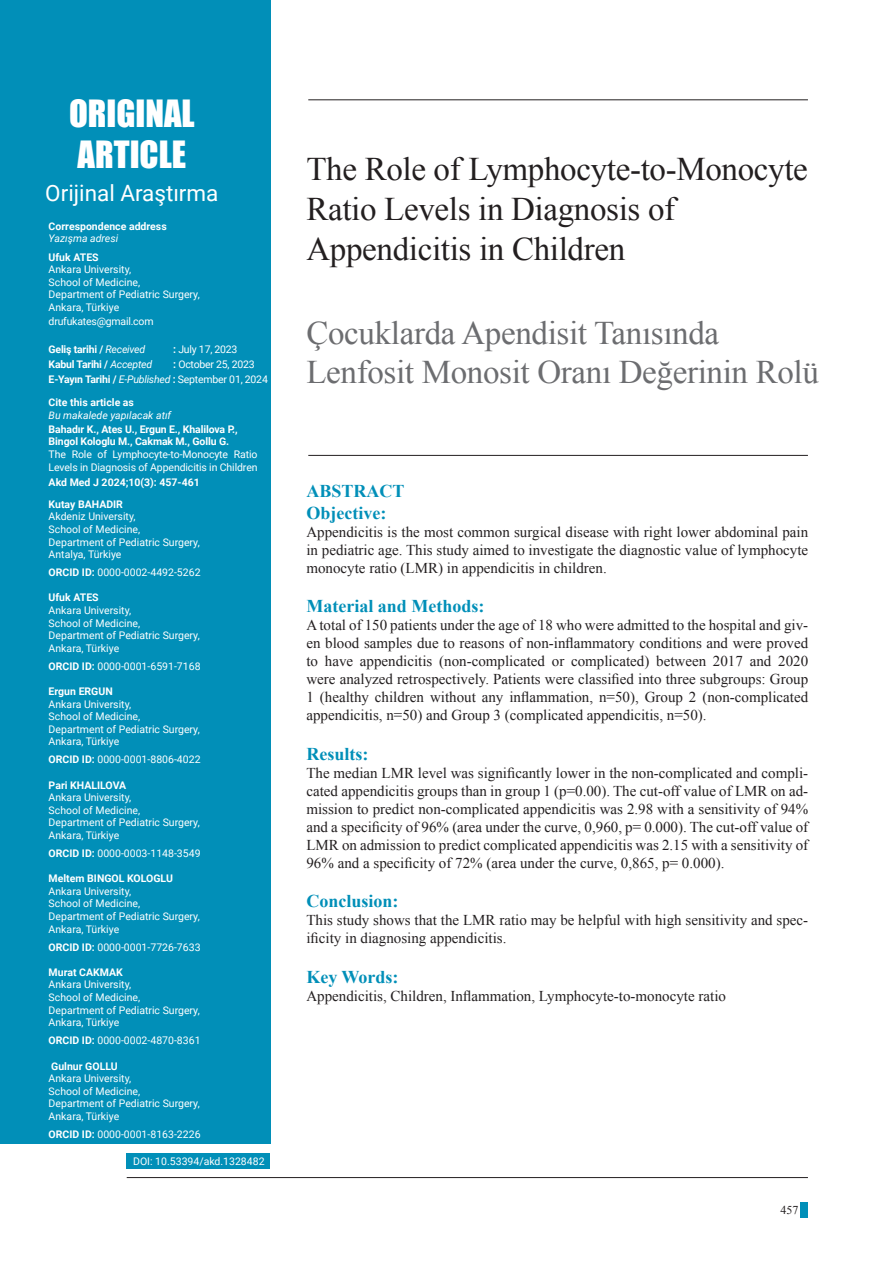
<style>
.page{position:relative;width:893px;height:1263px;background:#fff}
.page>*{position:absolute;margin:0;border:0;box-sizing:border-box;transform-origin:0 0}
.t1{font:34.5px/41.4px "Impact";color:#fff}
.t2{font:33px/39.6px "Times New Roman";letter-spacing:-.01em;color:#231f20}
.t3{font:33px "Times New Roman";letter-spacing:-.01em;color:#6c6d70}
.t4{font:22.5px "Roboto";color:#fff}
.t5{font:700 18px "Times New Roman";color:#018fb8}
.t6{font:15px/18px "Times New Roman";color:#231f20;text-align:justify}
.t7{font:12px "Times New Roman";color:#231f20}
.t8{font:10.5px/12.6px "Roboto";color:#fff}
.t9{font:700 10.5px "Roboto";color:#fff}
.t10{font:10.5px "Roboto";letter-spacing:-.02em;color:#fff}
.t11{font:700 10.5px "Roboto";letter-spacing:-.02em;color:#fff}
.t12{font:italic 10.5px "Roboto";color:#fff}
.s1{font-weight:400;font-style:italic}
.s2{font-weight:700}
.s3{font-style:italic}
</style>
<div class="page">
<div style="left:800px;top:1202px;width:8px;height:16px;background:#018fb8"></div>
<hr style="left:308px;top:99px;width:500px;height:1px;background:#231f20">
<hr style="left:308px;top:455px;width:500px;height:1px;background:#231f20">
<hr style="left:127px;top:1177px;width:681px;height:1px;background:#231f20">
<div style="left:0;top:0;width:270px;height:1144px;background:#018fb8"></div>
<div style="left:127px;top:1153px;width:143px;height:16px;background:#018fb8"></div>
<h1 class="t1" style="left:69px;top:92px;width:127px">ORIGINAL<br>ARTICLE</h1>
<h3 class="t4" style="left:45px;top:178px;width:175px">Orijinal Araştırma</h3>
<p class="t9" style="left:49px;top:219px;width:120px">Correspondence address</p>
<p class="t12" style="left:49px;top:231px;width:71px">Yazışma adresi</p>
<p class="t9" style="left:49px;top:249px;width:52px">Ufuk ATES</p>
<p class="t8" style="left:49px;top:263px;width:84px">Ankara University,</p>
<p class="t8" style="left:49px;top:275px;width:93px">School of Medicine,</p>
<p class="t8" style="left:49px;top:288px;width:153px">Department of Pediatric Surgery,</p>
<p class="t8" style="left:49px;top:300px;width:72px">Ankara, Türkiye</p>
<p class="t10" style="left:49px;top:314px;width:106px">drufukates@gmail.com</p>
<p class="t11" style="left:49px;top:342px;width:98px">Geliş tarihi / <span class="s1">Received</span></p>
<p class="t10" style="left:173px;top:342px;width:66px"><span class="s2">:</span> July 17, 2023</p>
<p class="t11" style="left:49px;top:357px;width:105px">Kabul Tarihi / <span class="s1">Accepted</span></p>
<p class="t10" style="left:173px;top:357px;width:83px"><span class="s2">:</span> October 25, 2023</p>
<p class="t10" style="left:49px;top:372px;width:221px"><span class="s2">E-Yayın Tarihi /</span> <span class="s3">E-Published</span> <span class="s2">:</span> September 01, 2024</p>
<p class="t9" style="left:49px;top:395px;width:87px">Cite this article as</p>
<p class="t12" style="left:49px;top:408px;width:124px">Bu makalede yapılacak atıf</p>
<p class="t9" style="left:49px;top:422px;width:191px">Bahadır K., Ates U., Ergun E., Khalilova P.,</p>
<p class="t9" style="left:49px;top:434px;width:182px">Bingol Kologlu M., Cakmak M., Gollu G.</p>
<p class="t8" style="left:49px;top:447px;width:210px">The Role of Lymphocyte-to-Monocyte Ratio<br>Levels in Diagnosis of Appendicitis in Children</p>
<p class="t9" style="left:49px;top:497px;width:76px">Kutay BAHADIR</p>
<p class="t8" style="left:49px;top:510px;width:88px">Akdeniz University,</p>
<p class="t8" style="left:49px;top:523px;width:93px">School of Medicine,</p>
<p class="t8" style="left:49px;top:535px;width:153px">Department of Pediatric Surgery,</p>
<p class="t8" style="left:49px;top:548px;width:74px">Antalya, Türkiye</p>
<p class="t8" style="left:49px;top:566px;width:153px"><span class="s2">ORCID ID:</span> 0000-0002-4492-5262</p>
<p class="t9" style="left:49px;top:590px;width:52px">Ufuk ATES</p>
<p class="t8" style="left:49px;top:604px;width:84px">Ankara University,</p>
<p class="t8" style="left:49px;top:616px;width:93px">School of Medicine,</p>
<p class="t8" style="left:49px;top:629px;width:153px">Department of Pediatric Surgery,</p>
<p class="t8" style="left:49px;top:641px;width:72px">Ankara, Türkiye</p>
<p class="t8" style="left:49px;top:659px;width:153px"><span class="s2">ORCID ID:</span> 0000-0001-6591-7168</p>
<p class="t9" style="left:49px;top:684px;width:66px">Ergun ERGUN</p>
<p class="t8" style="left:49px;top:697px;width:84px">Ankara University,</p>
<p class="t8" style="left:49px;top:710px;width:93px">School of Medicine,</p>
<p class="t8" style="left:49px;top:722px;width:153px">Department of Pediatric Surgery,</p>
<p class="t8" style="left:49px;top:735px;width:72px">Ankara, Türkiye</p>
<p class="t8" style="left:49px;top:753px;width:153px"><span class="s2">ORCID ID:</span> 0000-0001-8806-4022</p>
<p class="t9" style="left:49px;top:777px;width:79px">Pari KHALILOVA</p>
<p class="t8" style="left:49px;top:791px;width:84px">Ankara University,</p>
<p class="t8" style="left:49px;top:803px;width:93px">School of Medicine,</p>
<p class="t8" style="left:49px;top:816px;width:153px">Department of Pediatric Surgery,</p>
<p class="t8" style="left:49px;top:829px;width:72px">Ankara, Türkiye</p>
<p class="t8" style="left:49px;top:847px;width:153px"><span class="s2">ORCID ID:</span> 0000-0003-1148-3549</p>
<p class="t9" style="left:49px;top:871px;width:126px">Meltem BINGOL KOLOGLU</p>
<p class="t8" style="left:49px;top:884px;width:84px">Ankara University,</p>
<p class="t8" style="left:49px;top:897px;width:93px">School of Medicine,</p>
<p class="t8" style="left:49px;top:910px;width:153px">Department of Pediatric Surgery,</p>
<p class="t8" style="left:49px;top:922px;width:72px">Ankara, Türkiye</p>
<p class="t8" style="left:49px;top:940px;width:153px"><span class="s2">ORCID ID:</span> 0000-0001-7726-7633</p>
<p class="t9" style="left:49px;top:965px;width:76px">Murat CAKMAK</p>
<p class="t8" style="left:49px;top:978px;width:84px">Ankara University,</p>
<p class="t8" style="left:49px;top:991px;width:93px">School of Medicine,</p>
<p class="t8" style="left:49px;top:1003px;width:153px">Department of Pediatric Surgery,</p>
<p class="t8" style="left:49px;top:1016px;width:72px">Ankara, Türkiye</p>
<p class="t8" style="left:49px;top:1034px;width:153px"><span class="s2">ORCID ID:</span> 0000-0002-4870-8361</p>
<p class="t9" style="left:51px;top:1058px;width:68px">Gulnur GOLLU</p>
<p class="t8" style="left:49px;top:1072px;width:84px">Ankara University,</p>
<p class="t8" style="left:49px;top:1084px;width:93px">School of Medicine,</p>
<p class="t8" style="left:49px;top:1097px;width:153px">Department of Pediatric Surgery,</p>
<p class="t8" style="left:49px;top:1109px;width:72px">Ankara, Türkiye</p>
<p class="t8" style="left:49px;top:1127px;width:153px"><span class="s2">ORCID ID:</span> 0000-0001-8163-2226</p>
<p class="t8" style="left:133px;top:1154px;width:133px">DOI: 10.53394/akd.1328482</p>
<p class="t9" style="left:49px;top:475px;width:153px">Akd Med J 2024;10(3): 457-461</p>
<p class="t2" style="left:306px;top:149px;width:503px">The Role of Lymphocyte-to-Monocyte<br>Ratio Levels in Diagnosis of</p>
<p class="t2" style="left:306px;top:228px;width:320px">Appendicitis in Children</p>
<p class="t3" style="left:306px;top:310px;width:414px">Çocuklarda Apendisit Tanısında</p>
<p class="t3" style="left:306px;top:350px;width:514px">Lenfosit Monosit Oranı Değerinin Rolü</p>
<p class="t5" style="left:306px;top:478px;width:100px">ABSTRACT</p>
<p class="t5" style="left:306px;top:500px;width:81px">Objective:</p>
<p class="t6" style="left:306px;top:522px;width:503px">Appendicitis is the most common surgical disease with right lower abdominal pain in pediatric age. This study aimed to investigate the diagnostic value of lymphocyte monocyte ratio (LMR) in appendicitis in children.</p>
<p class="t5" style="left:306px;top:594px;width:179px">Material and Methods:</p>
<p class="t6" style="left:306px;top:616px;width:503px">A total of 150 patients under the age of 18 who were admitted to the hospital and giv&shy;en blood samples due to reasons of non-inflammatory conditions and were proved to have appendicitis (non-complicated or complicated) between 2017 and 2020 were analyzed retrospectively. Patients were classified into three subgroups: Group 1 (healthy children without any inflammation, n=50), Group 2 (non-complicated appendicitis, n=50) and Group 3 (complicated appendicitis, n=50).</p>
<p class="t5" style="left:306px;top:741px;width:63px">Results:</p>
<p class="t6" style="left:306px;top:763px;width:503px">The median LMR level was significantly lower in the non-complicated and compli&shy;cated appendicitis groups than in group 1 (p=0.00). The cut-off value of LMR on ad&shy;mission to predict non-complicated appendicitis was 2.98 with a sensitivity of 94% and a specificity of 96% (area under the curve, 0,960, p= 0.000). The cut-off value of LMR on admission to predict complicated appendicitis was 2.15 with a sensitivity of 96% and a specificity of 72% (area under the curve, 0,865, p= 0.000).</p>
<p class="t5" style="left:306px;top:889px;width:94px">Conclusion:</p>
<p class="t6" style="left:306px;top:911px;width:503px">This study shows that the LMR ratio may be helpful with high sensitivity and spec&shy;ificity in diagnosing appendicitis.</p>
<p class="t5" style="left:306px;top:964px;width:94px">Key Words:</p>
<p class="t6" style="left:306px;top:987px;width:421px">Appendicitis, Children, Inflammation, Lymphocyte-to-monocyte ratio</p>
<p class="t7" style="left:780px;top:1202px;width:19px">457</p>
</div>
